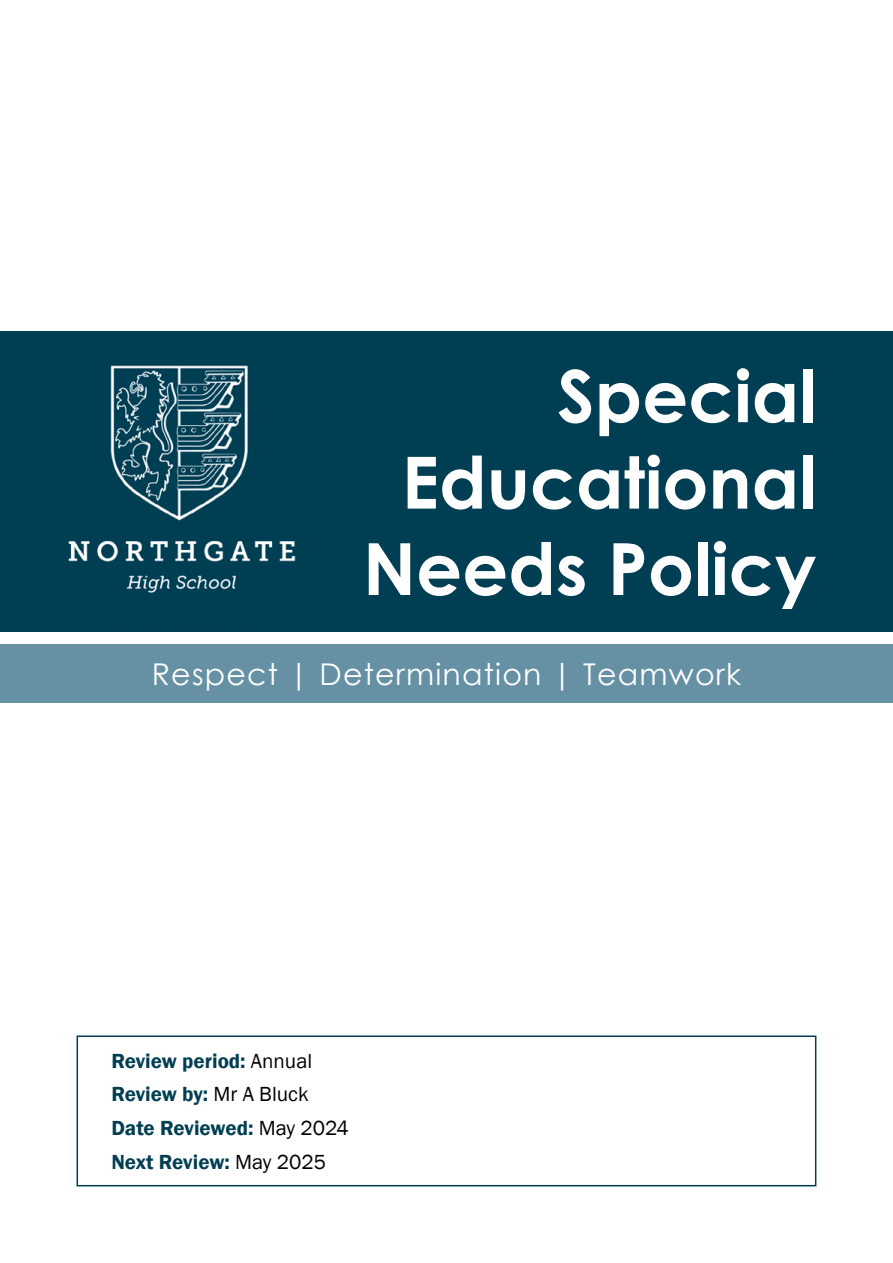
<style>
.page{position:relative;width:893px;height:1263px;background:#fff}
.page>*{position:absolute;margin:0;border:0;box-sizing:border-box;transform-origin:0 0}
.t1{font:700 72px/86.4px "Century Gothic";color:#fff;text-align:right}
.t2{font:30px "Century Gothic";letter-spacing:.04em;color:#fff}
.t3{font:600 21px/33.8px "Franklin Gothic";color:#003e52}
.s1{font-weight:400;color:#000}
</style>
<div class="page">
<div style="left:0;top:332px;width:893px;height:299px;background:#003e53"></div>
<div style="left:77px;top:1035px;width:739px;height:151px;border:2px solid #003e52"></div>
<div style="left:0;top:644px;width:893px;height:59px;background:#6691a5"></div>
<h1 class="t1" style="left:363px;top:351px;width:455px">Special<br>Educational<br>Needs Policy</h1>
<h2 class="t2" style="left:152px;top:653px;width:591px">Respect | Determination | Teamwork</h2>
<p class="t3" style="left:111px;top:1044px;width:239px">Review period: <span class="s1">Annual<br></span>Review by: <span class="s1">Mr A Bluck<br></span>Date Reviewed: <span class="s1">May 2024<br></span>Next Review: <span class="s1">May 2025</span></p>
</div>
